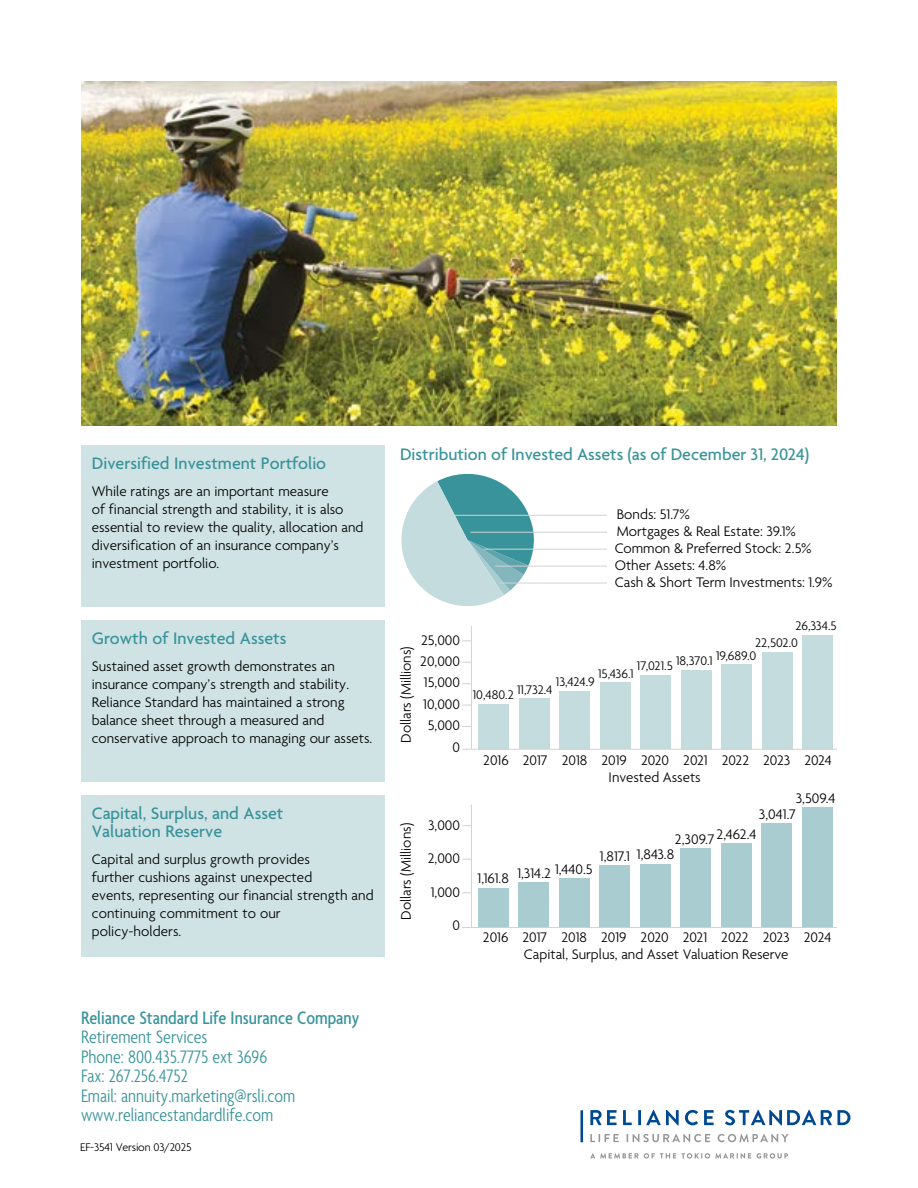
<style>
.page{position:relative;width:918px;height:1188px;background:#fff}
.page>*{position:absolute;margin:0;border:0;box-sizing:border-box;transform-origin:0 0}
.t1{font:300 condensed 19.5px/19.5px "Agenda";color:#38939b}
.t2{font:500 condensed 19.5px "Agenda";color:#38939b}
.t3{font:500 18px/18px "Agenda";color:#38939b}
.t4{font:300 15px/18px "Agenda";color:#000}
.t5{font:300 13.5px/16.5px "Agenda";color:#000}
.t6{font:300 12px "Agenda";letter-spacing:-.015em;color:#000}
</style>
<div class="page">
<div style="left:81px;top:446px;width:304px;height:162px;background:#cfe2e4"></div>
<div style="left:81px;top:620px;width:304px;height:162px;background:#cfe2e4"></div>
<div style="left:81px;top:795px;width:304px;height:162px;background:#cfe2e4"></div>
<img style="left:81px;top:81px;width:756px;height:344px">
<svg style="left:590px;top:1134px;width:199px;height:8px"></svg>
<svg style="left:725px;top:1110px;width:125px;height:15px"></svg>
<svg style="left:590px;top:1110px;width:124px;height:15px"></svg>
<hr style="left:580px;top:1110px;width:3px;height:32px;background:#004990">
<svg style="left:590px;top:1153px;width:48px;height:6px"></svg>
<svg style="left:644px;top:1153px;width:107px;height:6px"></svg>
<svg style="left:757px;top:1153px;width:31px;height:6px"></svg>
<svg style="left:401px;top:473px;width:135px;height:133px"></svg>
<hr style="left:500px;top:583px;width:107px;height:1px;background:#d1d3d4">
<hr style="left:495px;top:566px;width:112px;height:1px;background:#d1d3d4">
<hr style="left:484px;top:549px;width:123px;height:1px;background:#d1d3d4">
<hr style="left:470px;top:532px;width:137px;height:1px;background:#d1d3d4">
<hr style="left:449px;top:515px;width:158px;height:1px;background:#d1d3d4">
<div style="left:803px;top:635px;width:30px;height:114px;background:#c4dcde"></div>
<div style="left:762px;top:652px;width:30px;height:97px;background:#c4dcde"></div>
<div style="left:721px;top:664px;width:31px;height:85px;background:#c4dcde"></div>
<div style="left:681px;top:670px;width:30px;height:79px;background:#c4dcde"></div>
<div style="left:640px;top:675px;width:31px;height:74px;background:#c4dcde"></div>
<div style="left:600px;top:682px;width:30px;height:67px;background:#c4dcde"></div>
<div style="left:559px;top:691px;width:31px;height:58px;background:#c4dcde"></div>
<div style="left:519px;top:698px;width:30px;height:51px;background:#c4dcde"></div>
<div style="left:478px;top:704px;width:31px;height:45px;background:#c4dcde"></div>
<hr style="left:471px;top:626px;width:1px;height:123px;background:#d1d3d4">
<hr style="left:462px;top:749px;width:375px;height:1px;background:#d1d3d4">
<div style="left:802px;top:807px;width:31px;height:121px;background:#a8ccd0"></div>
<div style="left:762px;top:823px;width:30px;height:105px;background:#a8ccd0"></div>
<div style="left:721px;top:843px;width:31px;height:85px;background:#a8ccd0"></div>
<div style="left:681px;top:848px;width:30px;height:80px;background:#a8ccd0"></div>
<div style="left:640px;top:864px;width:31px;height:64px;background:#a8ccd0"></div>
<div style="left:600px;top:865px;width:30px;height:63px;background:#a8ccd0"></div>
<div style="left:559px;top:878px;width:30px;height:50px;background:#a8ccd0"></div>
<div style="left:519px;top:883px;width:30px;height:45px;background:#a8ccd0"></div>
<div style="left:478px;top:888px;width:30px;height:40px;background:#a8ccd0"></div>
<hr style="left:471px;top:805px;width:1px;height:123px;background:#d1d3d4">
<hr style="left:462px;top:927px;width:375px;height:1px;background:#d1d3d4">
<p class="t3" style="left:92px;top:456px;width:236px">Diversified Investment Portfolio</p>
<p class="t4" style="left:92px;top:483px;width:273px">While ratings are an important measure<br>of financial strength and stability, it is also essential to review the quality, allocation and diversification of an insurance company’s investment portfolio.</p>
<p class="t3" style="left:92px;top:630px;width:196px">Growth of Invested Assets</p>
<p class="t4" style="left:92px;top:658px;width:282px">Sustained asset growth demonstrates an insurance company’s strength and stability.<br>Reliance Standard has maintained a strong balance sheet through a measured and conservative approach to managing our assets.</p>
<p class="t3" style="left:92px;top:805px;width:193px">Capital, Surplus, and Asset<br>Valuation Reserve</p>
<p class="t4" style="left:92px;top:851px;width:283px">Capital and surplus growth provides<br>further cushions against unexpected<br>events, representing our financial strength and continuing commitment to our policy-holders.</p>
<h1 class="t2" style="left:81px;top:1007px;width:280px">Reliance Standard Life Insurance Company</h1>
<h1 class="t1" style="left:81px;top:1028px;width:216px">Retirement Services<br>Phone: 800.435.7775 ext 3696<br>Fax: 267.256.4752<br>Email: annuity.marketing@rsli.com www.reliancestandardlife.com</h1>
<p class="t6" style="left:80px;top:1141px;width:113px">EF-3541 Version 03/2025</p>
<p class="t3" style="left:400px;top:446px;width:411px">Distribution of Invested Assets (as of December 31, 2024)</p>
<p class="t4" style="left:617px;top:507px;width:181px;line-height:17px">Bonds: 51.7%<br>Mortgages &amp; Real Estate: 39.1%</p>
<p class="t4" style="left:615px;top:558px;width:219px;line-height:17px">Other Assets: 4.8%<br>Cash &amp; Short Term Investments: 1.9%</p>
<p class="t4" style="left:615px;top:540px;width:199px">Common &amp; Preferred Stock: 2.5%</p>
<p class="t4" style="left:421px;top:632px;width:41px">25,000</p>
<p class="t4" style="left:398px;top:743px;width:98px;rotate:-90deg">Dollars (Millions)</p>
<p class="t4" style="left:420px;top:653px;width:41px">20,000</p>
<p class="t4" style="left:424px;top:675px;width:38px">15,000</p>
<p class="t4" style="left:423px;top:696px;width:38px">10,000</p>
<p class="t4" style="left:428px;top:717px;width:34px">5,000</p>
<p class="t4" style="left:453px;top:739px;width:9px">0</p>
<p class="t4" style="left:398px;top:920px;width:98px;rotate:-90deg">Dollars (Millions)</p>
<p class="t4" style="left:428px;top:817px;width:33px">3,000</p>
<p class="t4" style="left:428px;top:850px;width:34px">2,000</p>
<p class="t4" style="left:431px;top:884px;width:31px">1,000</p>
<p class="t4" style="left:453px;top:917px;width:9px">0</p>
<p class="t5" style="left:755px;top:619px;width:83px;text-indent:40px">26,334.5<br>22,502.0</p>
<p class="t5" style="left:637px;top:654px;width:121px">17,021.5 18,370.1 19,689.0</p>
<p class="t5" style="left:598px;top:666px;width:37px">15,436.1</p>
<p class="t5" style="left:556px;top:674px;width:40px">13,424.9</p>
<p class="t5" style="left:473px;top:685px;width:81px">10,480.2 11,732.4</p>
<p class="t4" style="left:483px;top:752px;width:66px">2016 2017</p>
<p class="t4" style="left:601px;top:752px;width:232px">2019 2020 2021 2022 2023 2024</p>
<p class="t4" style="left:562px;top:752px;width:27px">2018</p>
<p class="t4" style="left:609px;top:769px;width:94px">Invested Assets</p>
<p class="t4" style="left:759px;top:791px;width:78px;line-height:16px;text-indent:37px">3,509.4<br>3,041.7</p>
<p class="t4" style="left:675px;top:829px;width:83px">2,309.7 2,462.4</p>
<p class="t4" style="left:600px;top:847px;width:76px">1,817.1 1,843.8</p>
<p class="t4" style="left:478px;top:865px;width:117px">1,161.8 1,314.2 1,440.5</p>
<p class="t4" style="left:483px;top:930px;width:350px;line-height:16.6px;text-align:center">2016 2017 2018 2019 2020 2021 2022 2023 2024<br>Capital, Surplus, and Asset Valuation Reserve</p>
</div>
